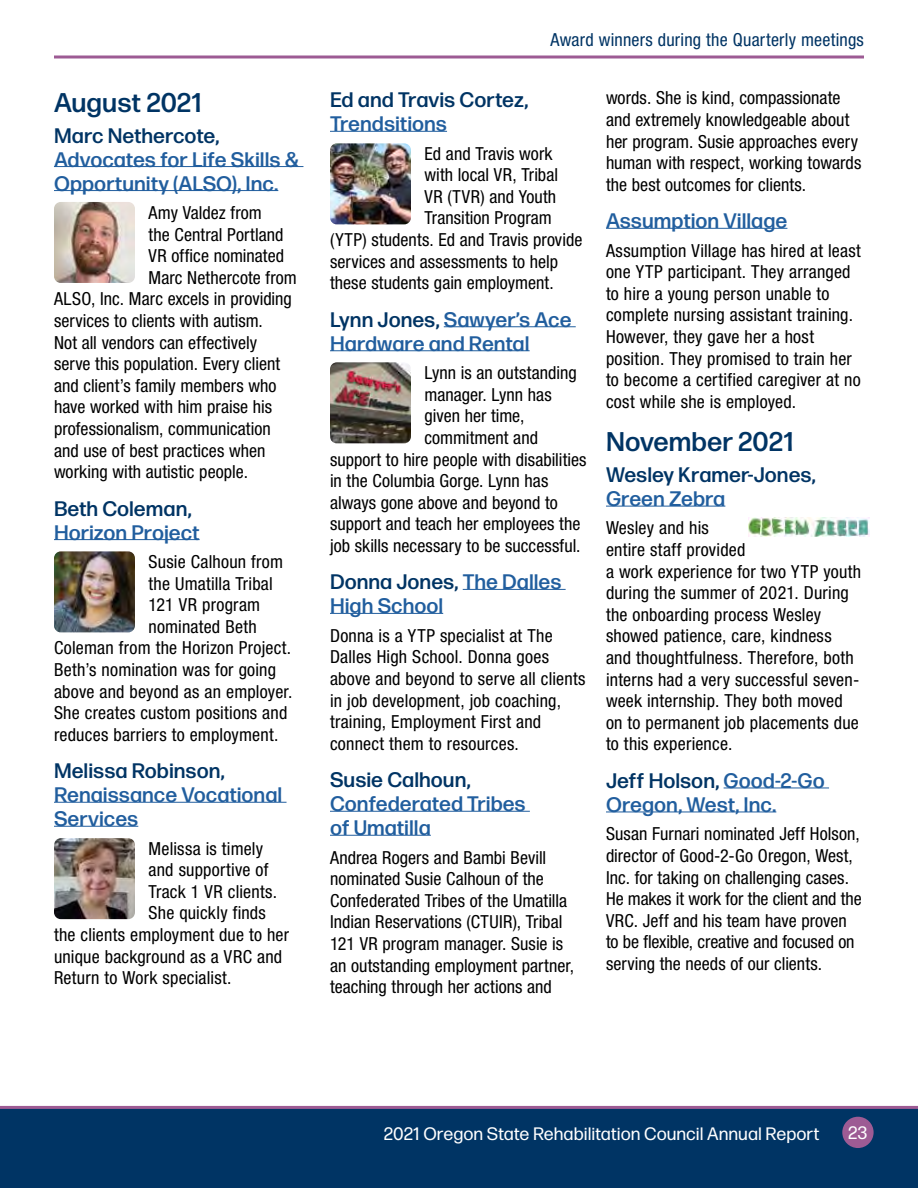
<style>
.page{position:relative;width:918px;height:1188px;background:#fff}
.page>*{position:absolute;margin:0;border:0;box-sizing:border-box;transform-origin:0 0}
.t1{font:500 27px "Forma DJR Micro";color:#003464}
.t2{font:500 21px/24px "Forma DJR Micro";color:#215e9e}
.t3{font:500 21px "Forma DJR Micro";color:#003464}
.t4{font:condensed 18px/21.6px "Helvetica Neue LT Std";letter-spacing:.005em;color:#000}
.t5{font:18px "Forma DJR Micro";color:#fff}
.t6{font:condensed 18px "Helvetica Neue LT Std";letter-spacing:.01em;color:#003464}
.s1{color:#003464}
</style>
<div class="page">
<hr style="left:54px;top:166px;width:249px;height:1px;background:#215e9e">
<hr style="left:54px;top:190px;width:224px;height:1px;background:#215e9e">
<hr style="left:54px;top:539px;width:146px;height:1px;background:#215e9e">
<hr style="left:54px;top:802px;width:233px;height:1px;background:#215e9e">
<hr style="left:54px;top:826px;width:84px;height:1px;background:#215e9e">
<img style="left:54px;top:202px;width:81px;height:81px">
<img style="left:54px;top:551px;width:81px;height:81px">
<img style="left:54px;top:838px;width:81px;height:81px">
<hr style="left:330px;top:131px;width:117px;height:1px;background:#215e9e">
<hr style="left:444px;top:327px;width:132px;height:1px;background:#215e9e">
<hr style="left:330px;top:351px;width:200px;height:1px;background:#215e9e">
<hr style="left:463px;top:589px;width:103px;height:1px;background:#215e9e">
<hr style="left:330px;top:613px;width:113px;height:1px;background:#215e9e">
<hr style="left:330px;top:811px;width:200px;height:1px;background:#215e9e">
<hr style="left:330px;top:835px;width:101px;height:1px;background:#215e9e">
<img style="left:330px;top:143px;width:81px;height:81px">
<img style="left:330px;top:362px;width:81px;height:81px">
<hr style="left:606px;top:228px;width:181px;height:1px;background:#215e9e">
<hr style="left:606px;top:506px;width:119px;height:1px;background:#215e9e">
<hr style="left:724px;top:788px;width:105px;height:1px;background:#215e9e">
<hr style="left:606px;top:812px;width:170px;height:1px;background:#215e9e">
<img style="left:749px;top:517px;width:120px;height:19px">
<div style="left:0;top:1108px;width:918px;height:80px;background:#003464"></div>
<div style="left:842px;top:1117px;width:32px;height:31px;background:#9d5b94;border-radius:50%"></div>
<hr style="left:0;top:1106px;width:918px;height:3px;background:#9d5b94">
<hr style="left:54px;top:56px;width:810px;height:2px;background:#9d5b94">
<h1 class="t1" style="left:54px;top:85px;width:149px">August 2021</h1>
<p class="t3" style="left:54px;top:122px;width:167px">Marc Nethercote,</p>
<p class="t2" style="left:54px;top:147px;width:247px">Advocates for Life Skills &amp;<br>Opportunity (ALSO), Inc.</p>
<p class="t4" style="left:148px;top:202px;width:115px">Amy Valdez from</p>
<p class="t4" style="left:148px;top:223px;width:136px">the Central Portland</p>
<p class="t4" style="left:148px;top:245px;width:137px">VR office nominated</p>
<p class="t4" style="left:148px;top:266px;width:150px">Marc Nethercote from</p>
<p class="t4" style="left:54px;top:288px;width:239px">ALSO, Inc. Marc excels in providing</p>
<p class="t4" style="left:54px;top:310px;width:210px">services to clients with autism.</p>
<p class="t4" style="left:54px;top:331px;width:205px">Not all vendors can effectively</p>
<p class="t4" style="left:54px;top:353px;width:228px">serve this population. Every client</p>
<p class="t4" style="left:54px;top:374px;width:224px">and client’s family members who</p>
<p class="t4" style="left:54px;top:396px;width:220px">have worked with him praise his</p>
<p class="t4" style="left:54px;top:418px;width:218px">professionalism, communication</p>
<p class="t4" style="left:54px;top:439px;width:213px">and use of best practices when</p>
<p class="t4" style="left:54px;top:461px;width:195px">working with autistic people.</p>
<p class="t3" style="left:54px;top:495px;width:139px">Beth Coleman,</p>
<p class="t2" style="left:54px;top:520px;width:147px">Horizon Project</p>
<p class="t4" style="left:148px;top:551px;width:136px">Susie Calhoun from</p>
<p class="t4" style="left:148px;top:572px;width:126px">the Umatilla Tribal</p>
<p class="t4" style="left:148px;top:594px;width:113px">121 VR program</p>
<p class="t4" style="left:148px;top:615px;width:110px">nominated Beth</p>
<p class="t4" style="left:54px;top:637px;width:239px">Coleman from the Horizon Project.</p>
<p class="t4" style="left:54px;top:659px;width:224px">Beth’s nomination was for going</p>
<p class="t4" style="left:54px;top:680px;width:240px">above and beyond as an employer.</p>
<p class="t4" style="left:54px;top:702px;width:235px">She creates custom positions and</p>
<p class="t4" style="left:54px;top:723px;width:226px">reduces barriers to employment.</p>
<p class="t3" style="left:54px;top:758px;width:172px">Melissa Robinson,</p>
<p class="t2" style="left:54px;top:782px;width:230px">Renaissance Vocational<br>Services</p>
<p class="t4" style="left:148px;top:837px;width:116px">Melissa is timely</p>
<p class="t4" style="left:148px;top:859px;width:122px">and supportive of</p>
<p class="t4" style="left:148px;top:881px;width:130px">Track 1 VR clients.</p>
<p class="t4" style="left:148px;top:902px;width:119px">She quickly finds</p>
<p class="t4" style="left:54px;top:924px;width:237px">the clients employment due to her</p>
<p class="t4" style="left:54px;top:945px;width:230px">unique background as a VRC and</p>
<p class="t4" style="left:54px;top:967px;width:179px">Return to Work specialist.</p>
<p class="t6" style="left:551px;top:30px;width:315px">Award winners during the Quarterly meetings</p>
<p class="t3" style="left:330px;top:87px;width:200px">Ed and Travis Cortez,</p>
<p class="t2" style="left:330px;top:111px;width:119px">Trendsitions</p>
<p class="t4" style="left:424px;top:142px;width:130px">Ed and Travis work</p>
<p class="t4" style="left:424px;top:164px;width:135px">with local VR, Tribal</p>
<p class="t4" style="left:424px;top:186px;width:133px">VR (TVR) and Youth</p>
<p class="t4" style="left:424px;top:207px;width:129px">Transition Program</p>
<p class="t4" style="left:330px;top:229px;width:254px">(YTP) students. Ed and Travis provide</p>
<p class="t4" style="left:330px;top:250px;width:230px">services and assessments to help</p>
<p class="t4" style="left:330px;top:272px;width:225px">these students gain employment.</p>
<p class="t2" style="left:330px;top:307px;width:243px"><span class="s1">Lynn Jones,</span> Sawyer’s Ace<br>Hardware and Rental</p>
<p class="t4" style="left:424px;top:362px;width:154px">Lynn is an outstanding</p>
<p class="t4" style="left:424px;top:383px;width:129px">manager. Lynn has</p>
<p class="t4" style="left:424px;top:405px;width:101px">given her time,</p>
<p class="t4" style="left:424px;top:427px;width:115px">commitment and</p>
<p class="t4" style="left:330px;top:448px;width:258px">support to hire people with disabilities</p>
<p class="t4" style="left:330px;top:470px;width:220px">in the Columbia Gorge. Lynn has</p>
<p class="t4" style="left:330px;top:491px;width:229px">always gone above and beyond to</p>
<p class="t4" style="left:330px;top:513px;width:252px">support and teach her employees the</p>
<p class="t4" style="left:330px;top:535px;width:252px">job skills necessary to be successful.</p>
<p class="t2" style="left:330px;top:569px;width:233px"><span class="s1">Donna Jones,</span> The Dalles<br>High School</p>
<p class="t4" style="left:330px;top:624px;width:257px">Donna is a YTP specialist at The<br>Dalles High School. Donna goes above and beyond to serve all clients in job development, job coaching, training, Employment First and connect them to resources.</p>
<p class="t3" style="left:330px;top:767px;width:142px">Susie Calhoun,</p>
<p class="t2" style="left:330px;top:791px;width:197px">Confederated Tribes of Umatilla</p>
<p class="t4" style="left:330px;top:846px;width:246px">Andrea Rogers and Bambi Bevill nominated Susie Calhoun of the Confederated Tribes of the Umatilla Indian Reservations (CTUIR), Tribal 121 VR program manager. Susie is an outstanding employment partner, teaching through her actions and</p>
<p class="t4" style="left:606px;top:87px;width:257px">words. She is kind, compassionate and extremely knowledgeable about her program. Susie approaches every human with respect, working towards the best outcomes for clients.</p>
<p class="t2" style="left:606px;top:208px;width:183px">Assumption Village</p>
<p class="t4" style="left:606px;top:239px;width:256px">Assumption Village has hired at least one YTP participant. They arranged to hire a young person unable to complete nursing assistant training.<br>However, they gave her a host position. They promised to train her to become a certified caregiver at no cost while she is employed.</p>
<h1 class="t1" style="left:606px;top:425px;width:189px">November 2021</h1>
<p class="t3" style="left:606px;top:461px;width:211px">Wesley Kramer-Jones,</p>
<p class="t2" style="left:606px;top:486px;width:121px">Green Zebra</p>
<p class="t4" style="left:606px;top:517px;width:257px">Wesley and his<br>entire staff provided<br>a work experience for two YTP youth during the summer of 2021. During the onboarding process Wesley showed patience, care, kindness and thoughtfulness. Therefore, both interns had a very successful seven&shy;week internship. They both moved on to permanent job placements due to this experience.</p>
<p class="t2" style="left:606px;top:768px;width:220px"><span class="s1">Jeff Holson,</span> Good-2-Go<br>Oregon, West, Inc.</p>
<p class="t4" style="left:606px;top:823px;width:257px">Susan Furnari nominated Jeff Holson, director of Good-2-Go Oregon, West, Inc. for taking on challenging cases.<br>He makes it work for the client and the VRC. Jeff and his team have proven to be flexible, creative and focused on serving the needs of our clients.</p>
<p class="t5" style="left:384px;top:1122px;width:437px">2021 Oregon State Rehabilitation Council Annual Report</p>
<p class="t5" style="left:848px;top:1122px;width:21px">23</p>
</div>
